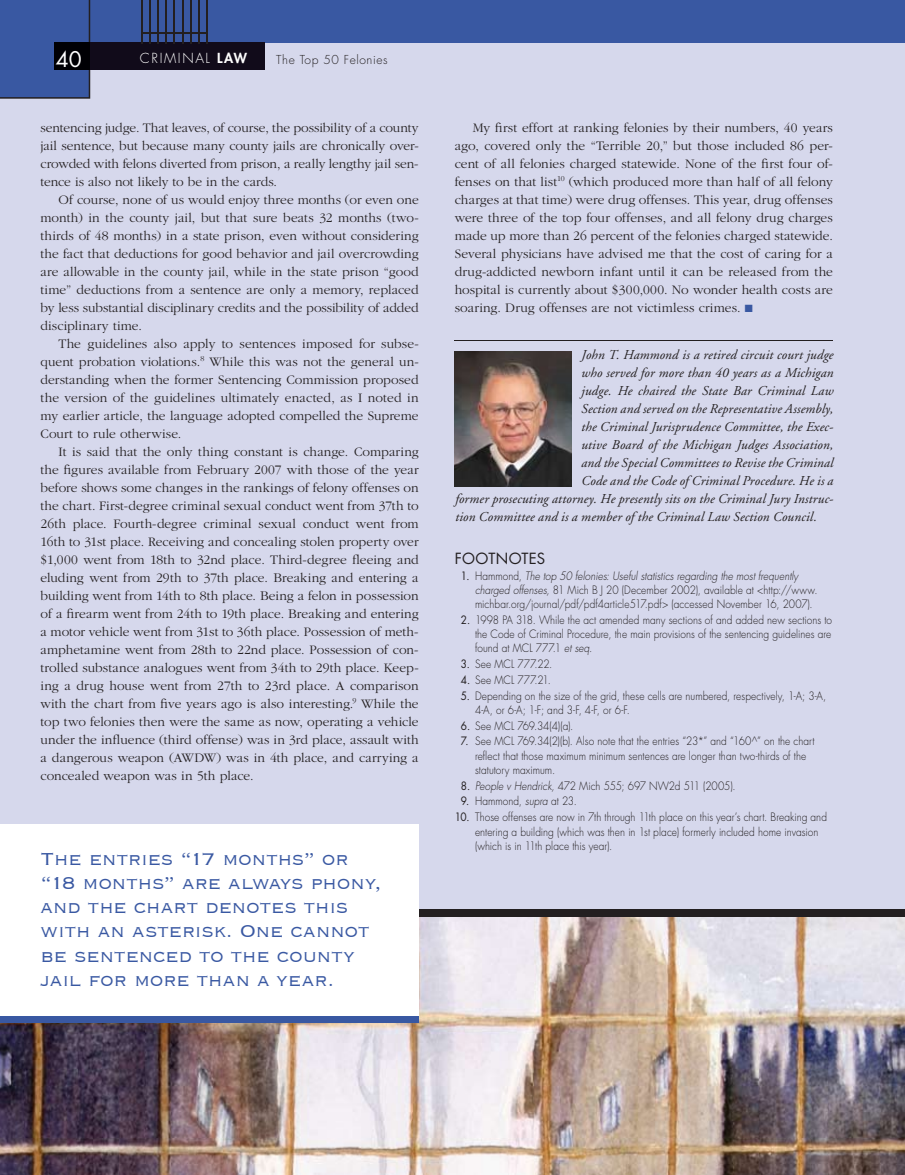
<style>
.page{position:relative;width:905px;height:1175px;background:#fff}
.page>*{position:absolute;margin:0;border:0;box-sizing:border-box;transform-origin:0 0}
.t1{font:300 22.5px/24px "Copperplate";letter-spacing:-.02em;color:#3958a2}
.t2{font:21px "Futura";color:#fff}
.t3{font:15px "Futura";letter-spacing:.02em;color:#231f20}
.t4{font:300 13.5px/18px "Garamond";letter-spacing:.005em;color:#231f20;text-align:justify}
.t5{font:italic 13.5px "Adobe Garamond";letter-spacing:.01em;color:#231f20}
.t6{font:300 13.5px "Futura";letter-spacing:.12em;color:#fff}
.t7{font:300 12px "Futura";letter-spacing:.05em;color:#231f20}
.t8{font:300 11.25px/14.2px "Futura";letter-spacing:.005em;color:#231f20;scale:.9 1}
.t9{font:300 11.25px "Futura";letter-spacing:-.015em;color:#231f20;scale:.9 1}
.s1{font-weight:800}
.s2{color:#3958a2}
.s3{font-weight:400}
.s4{font-style:italic}
</style>
<div class="page">
<div style="left:0;top:0;width:904px;height:1174px;background:#d6d8ec"></div>
<div style="left:0;top:0;width:904px;height:43px;background:#3958a2"></div>
<img style="left:0;top:916px;width:904px;height:258px">
<div style="left:0;top:909px;width:904px;height:7px;background:#231f20"></div>
<div style="left:90px;top:43px;width:175px;height:27px;background:#110b1a"></div>
<svg style="left:0;top:0;width:90px;height:99px"></svg>
<hr style="left:141px;top:0;width:2px;height:43px;background:#231f20">
<hr style="left:149px;top:0;width:2px;height:43px;background:#231f20">
<hr style="left:157px;top:0;width:2px;height:43px;background:#231f20">
<hr style="left:165px;top:0;width:2px;height:43px;background:#231f20">
<hr style="left:174px;top:0;width:1px;height:43px;background:#231f20">
<hr style="left:182px;top:0;width:1px;height:43px;background:#231f20">
<hr style="left:190px;top:0;width:1px;height:43px;background:#231f20">
<hr style="left:198px;top:0;width:1px;height:43px;background:#231f20">
<hr style="left:206px;top:0;width:1px;height:43px;background:#231f20">
<hr style="left:142px;top:32px;width:64px;height:1px;background:#231f20">
<div style="left:0;top:824px;width:418px;height:198px;background:#fff"></div>
<div style="left:0;top:1015px;width:418px;height:7px;background:#3958a2"></div>
<hr style="left:454px;top:340px;width:378px;height:1px;background:#231f20">
<img style="left:455px;top:351px;width:116px;height:135px">
<h2 class="t2" style="left:56px;top:45px;width:27px">40</h2>
<p class="t6" style="left:140px;top:50px;width:108px">CRIMINAL <span class="s1">LAW</span></p>
<p class="t7" style="left:276px;top:51px;width:113px">The Top 50 Felonies</p>
<p class="t4" style="left:40px;top:119px;width:379px">sentencing judge. That leaves, of course, the possibility of a county jail sentence, but because many county jails are chronically over&shy;crowded with felons diverted from prison, a really lengthy jail sen&shy;tence is also not likely to be in the cards.</p>
<p class="t4" style="left:40px;top:191px;width:380px;text-indent:18px">Of course, none of us would enjoy three months (or even one month) in the county jail, but that sure beats 32 months (two&shy;thirds of 48 months) in a state prison, even without considering the fact that deductions for good behavior and jail overcrowding are allowable in the county jail, while in the state prison “good time” deductions from a sentence are only a memory, replaced by less substantial disciplinary credits and the possibility of added disciplinary time.</p>
<p class="t4" style="left:40px;top:335px;width:380px;text-indent:18px">The guidelines also apply to sentences imposed for subse&shy;quent probation violations.<sup>8</sup> While this was not the general un&shy;derstanding when the former Sentencing Commission proposed the version of the guidelines ultimately enacted, as I noted in my earlier article, the language adopted compelled the Supreme Court to rule otherwise.</p>
<p class="t4" style="left:40px;top:443px;width:380px;text-indent:18px">It is said that the only thing constant is change. Comparing the figures available from February 2007 with those of the year before shows some changes in the rankings of felony offenses on the chart. First-degree criminal sexual conduct went from 37th to 26th place. Fourth-degree criminal sexual conduct went from 16th to 31st place. Receiving and concealing stolen property over $1,000 went from 18th to 32nd place. Third-degree fleeing and eluding went from 29th to 37th place. Breaking and entering a building went from 14th to 8th place. Being a felon in possession of a firearm went from 24th to 19th place. Breaking and entering a motor vehicle went from 31st to 36th place. Possession of meth&shy;amphetamine went from 28th to 22nd place. Possession of con&shy;trolled substance analogues went from 34th to 29th place. Keep&shy;ing a drug house went from 27th to 23rd place. A comparison with the chart from five years ago is also interesting.<sup>9</sup> While the top two felonies then were the same as now, operating a vehicle under the influence (third offense) was in 3rd place, assault with a dangerous weapon (AWDW) was in 4th place, and carrying a concealed weapon was in 5th place.</p>
<h1 class="t1" style="left:40px;top:846px;width:342px">The entries “17 months” or “18 months” are always phony, and the chart denotes this with an asterisk. One cannot be sentenced to the county jail for more than a year.</h1>
<p class="t4" style="left:455px;top:119px;width:380px;text-indent:18px">My first effort at ranking felonies by their numbers, 40 years ago, covered only the “Terrible 20,” but those included 86 per&shy;cent of all felonies charged statewide. None of the first four of&shy;fenses on that list<sup>10</sup> (which produced more than half of all felony charges at that time) were drug offenses. This year, drug offenses were three of the top four offenses, and all felony drug charges made up more than 26 percent of the felonies charged statewide.<br>Several physicians have advised me that the cost of caring for a drug-addicted newborn infant until it can be released from the hospital is currently about $300,000. No wonder health costs are soaring. Drug offenses are not victimless crimes. <span class="s2">■</span></p>
<p class="t5" style="left:580px;top:348px;width:254px">John T. Hammond is a retired circuit court judge</p>
<p class="t5" style="left:580px;top:366px;width:254px">who served for more than 40 years as a Michigan</p>
<p class="t5" style="left:580px;top:384px;width:253px">judge. He chaired the State Bar Criminal Law</p>
<p class="t5" style="left:580px;top:402px;width:253px">Section and served on the Representative Assembly,</p>
<p class="t5" style="left:580px;top:420px;width:254px">the Criminal Jurisprudence Committee, the Exec-</p>
<p class="t5" style="left:580px;top:438px;width:253px">utive Board of the Michigan Judges Association,</p>
<p class="t5" style="left:580px;top:456px;width:254px">and the Special Committees to Revise the Criminal</p>
<p class="t5" style="left:580px;top:474px;width:253px">Code and the Code of Criminal Procedure. He is a</p>
<p class="t5" style="left:455px;top:492px;width:380px">former prosecuting attorney. He presently sits on the Criminal Jury Instruc-</p>
<p class="t5" style="left:455px;top:510px;width:363px">tion Committee and is a member of the Criminal Law Section Council.</p>
<p class="t3" style="left:454px;top:548px;width:92px">FOOTNOTES</p>
<p class="t8" style="left:475px;top:568px;width:382px;text-indent:-14px"><span class="s3">1.</span> Hammond, <span class="s4">The top 50 felonies: Useful statistics regarding the most frequently charged offenses,</span> 81 Mich B J 20 (December 2002), available at &lt;http://www. michbar.org/journal/pdf/pdf4article517.pdf&gt; (accessed November 16, 2007).</p>
<p class="t8" style="left:475px;top:613px;width:398px;text-align:justify;text-indent:-14px"><span class="s3">2.</span> 1998 PA 318. While the act amended many sections of and added new sections to the Code of Criminal Procedure, the main provisions of the sentencing guidelines are found at MCL 777.1 <span class="s4">et seq.</span></p>
<p class="t8" style="left:461px;top:657px;width:103px"><span class="s3">3.</span> See MCL 777.22.</p>
<p class="t8" style="left:461px;top:673px;width:101px"><span class="s3">4.</span> See MCL 777.21.</p>
<p class="t8" style="left:475px;top:688px;width:392px;text-indent:-14px"><span class="s3">5.</span> Depending on the size of the grid, these cells are numbered, respectively, 1-A; 3-A,<br>4-A, or 6-A; 1-F; and 3-F, 4-F, or 6-F.</p>
<p class="t8" style="left:461px;top:718px;width:126px"><span class="s3">6.</span> See MCL 769.34(4)(a).</p>
<p class="t8" style="left:475px;top:734px;width:378px;text-indent:-14px"><span class="s3">7.</span> See MCL 769.34(2)(b). Also note that the entries “23*” and “160^” on the chart reflect that those maximum minimum sentences are longer than two-thirds of the statutory maximum.</p>
<p class="t9" style="left:461px;top:778px;width:306px"><span class="s3">8.</span> <span class="s4">People v Hendrick,</span> 472 Mich 555; 697 NW2d 511 (2005).</p>
<p class="t8" style="left:461px;top:794px;width:130px"><span class="s3">9.</span> Hammond, <span class="s4">supra</span> at 23.</p>
<p class="t8" style="left:475px;top:810px;width:392px;text-indent:-20px"><span class="s3">10.</span> Those offenses are now in 7th through 11th place on this year’s chart. Breaking and entering a building (which was then in 1st place) formerly included home invasion (which is in 11th place this year).</p>
</div>
